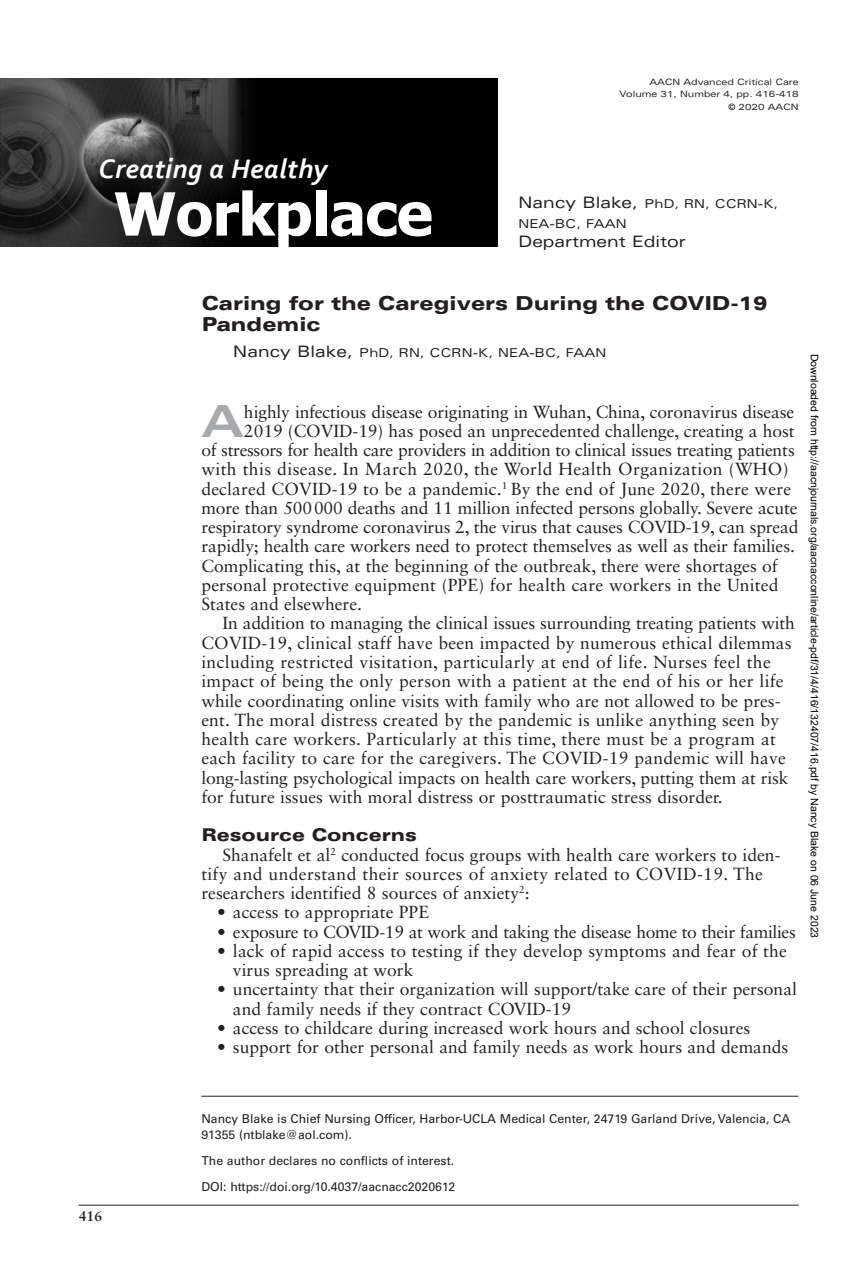
<style>
.page{position:relative;width:867px;height:1276px;background:#fff}
.page>*{position:absolute;margin:0;border:0;box-sizing:border-box;transform-origin:0 0}
.t1{font:700 59.5px "Tahoma";letter-spacing:-.01em;color:#fff}
.t2{font:700 expanded 44.1px "Univers LT Std";color:#a8a9ad}
.t3{font:italic 700 28px "Corbel";letter-spacing:.01em;color:#fff}
.t4{font:900 expanded 19.25px/21px "Univers LT Std";color:#231f20}
.t5{font:17.5px/19.2px "Sabon LT Std";color:#231f20}
.t6{font:17.5px "Sabon LT Std";letter-spacing:-.02em;color:#231f20}
.t7{font:17.5px "Sabon LT Std";letter-spacing:.02em;color:#231f20}
.t8{font:900 expanded 17.5px "Univers LT Std";color:#231f20}
.t9{font:expanded 15.75px "Univers LT Std";color:#231f20}
.t10{font:700 14px "Sabon LT Std";color:#231f20}
.t11{font:12.25px/15.8px "Univers LT Std";color:#231f20}
.t12{font:expanded 12.25px/19.2px "Univers LT Std";letter-spacing:.01em;color:#231f20}
.t13{font:10.5px "Arial";color:#000}
.t14{font:expanded 8.75px/12.2px "Univers LT Std";color:#231f20;text-align:right}
.s1{font-size:15.75px}
</style>
<div class="page">
<img style="left:0;top:79px;width:497px;height:168px">
<hr style="left:201px;top:1096px;width:597px;height:1px;background:#231f20">
<hr style="left:79px;top:1205px;width:719px;height:1px;background:#231f20">
<p class="t14" style="left:619px;top:76px;width:180px">AACN Advanced Critical Care<br>Volume 31, Number 4, pp. 416-418 © 2020 AACN</p>
<h3 class="t3" style="left:98px;top:151px;width:230px">Creating a Healthy</h3>
<h1 class="t1" style="left:114px;top:172px;width:320px">Workplace</h1>
<p class="t12" style="left:518px;top:194px;width:261px"><span class="s1">Nancy Blake,</span> PhD, RN, CCRN-K,<br>NEA-BC, FAAN</p>
<p class="t9" style="left:518px;top:232px;width:169px">Department Editor</p>
<p class="t4" style="left:202px;top:292px;width:567px">Caring for the Caregivers During the COVID-19<br>Pandemic</p>
<p class="t12" style="left:233px;top:343px;width:374px"><span class="s1">Nancy Blake,</span> PhD, RN, CCRN-K, NEA-BC, FAAN</p>
<h2 class="t2" style="left:201px;top:396px;width:44px">A</h2>
<p class="t5" style="left:244px;top:402px;width:551px">highly infectious disease originating in Wuhan, China, coronavirus disease</p>
<p class="t5" style="left:244px;top:421px;width:552px">2019 (COVID-19) has posed an unprecedented challenge, creating a host</p>
<p class="t6" style="left:201px;top:440px;width:595px">of stressors for health care providers in addition to clinical issues treating patients</p>
<p class="t7" style="left:201px;top:459px;width:588px">with this disease. In March 2020, the World Health Organization (WHO)</p>
<p class="t5" style="left:201px;top:479px;width:591px">declared COVID-19 to be a pandemic.<sup>1</sup> By the end of June 2020, there were</p>
<p class="t5" style="left:201px;top:498px;width:597px">more than 500000 deaths and 11 million infected persons globally. Severe acute</p>
<p class="t5" style="left:201px;top:517px;width:598px">respiratory syndrome coronavirus 2, the virus that causes COVID-19, can spread</p>
<p class="t5" style="left:201px;top:536px;width:595px">rapidly; health care workers need to protect themselves as well as their families.</p>
<p class="t5" style="left:201px;top:556px;width:577px">Complicating this, at the beginning of the outbreak, there were shortages of</p>
<p class="t5" style="left:201px;top:575px;width:578px">personal protective equipment (PPE) for health care workers in the United</p>
<p class="t5" style="left:201px;top:594px;width:162px">States and elsewhere.</p>
<p class="t5" style="left:222px;top:613px;width:573px">In addition to managing the clinical issues surrounding treating patients with</p>
<p class="t5" style="left:201px;top:633px;width:591px">COVID-19, clinical staff have been impacted by numerous ethical dilemmas</p>
<p class="t7" style="left:201px;top:651px;width:570px">including restricted visitation, particularly at end of life. Nurses feel the</p>
<p class="t5" style="left:201px;top:671px;width:583px">impact of being the only person with a patient at the end of his or her life</p>
<p class="t5" style="left:201px;top:690px;width:580px">while coordinating online visits with family who are not allowed to be pres-</p>
<p class="t5" style="left:201px;top:710px;width:579px">ent. The moral distress created by the pandemic is unlike anything seen by</p>
<p class="t5" style="left:201px;top:729px;width:576px">health care workers. Particularly at this time, there must be a program at</p>
<p class="t5" style="left:201px;top:748px;width:585px">each facility to care for the caregivers. The COVID-19 pandemic will have</p>
<p class="t5" style="left:201px;top:767px;width:588px">long-lasting psychological impacts on health care workers, putting them at risk</p>
<p class="t5" style="left:201px;top:787px;width:522px">for future issues with moral distress or posttraumatic stress disorder.</p>
<p class="t8" style="left:201px;top:825px;width:217px">Resource Concerns</p>
<p class="t5" style="left:201px;top:844px;width:580px;text-indent:21px">Shanafelt et al<sup>2</sup> conducted focus groups with health care workers to iden&shy;tify and understand their sources of anxiety related to COVID-19. The researchers identified 8 sources of anxiety<sup>2</sup>:</p>
<p class="t5" style="left:217px;top:902px;width:213px">• access to appropriate PPE</p>
<p class="t6" style="left:217px;top:921px;width:580px">• exposure to COVID-19 at work and taking the disease home to their families</p>
<p class="t5" style="left:233px;top:941px;width:555px;text-indent:-16px">• lack of rapid access to testing if they develop symptoms and fear of the virus spreading at work</p>
<p class="t5" style="left:233px;top:979px;width:565px;text-indent:-16px">• uncertainty that their organization will support/take care of their personal and family needs if they contract COVID-19</p>
<p class="t5" style="left:217px;top:1018px;width:534px">• access to childcare during increased work hours and school closures</p>
<p class="t5" style="left:217px;top:1037px;width:572px">• support for other personal and family needs as work hours and demands</p>
<p class="t13" style="left:818px;top:353px;width:586px;rotate:90deg">Downloaded from http://aacnjournals.org/aacnacconline/article-pdf/31/4/416/132407/416.pdf by Nancy Blake on 06 June 2023</p>
<p class="t10" style="left:79px;top:1208px;width:25px">416</p>
<p class="t11" style="left:201px;top:1111px;width:590px">Nancy Blake is Chief Nursing Officer, Harbor-UCLA Medical Center, 24719 Garland Drive, Valencia, CA<br>91355 (ntblake@aol.com).</p>
<p class="t11" style="left:201px;top:1147px;width:255px;line-height:26.2px">The author declares no conflicts of interest.<br>DOI: https://doi.org/10.4037/aacnacc2020612</p>
</div>
